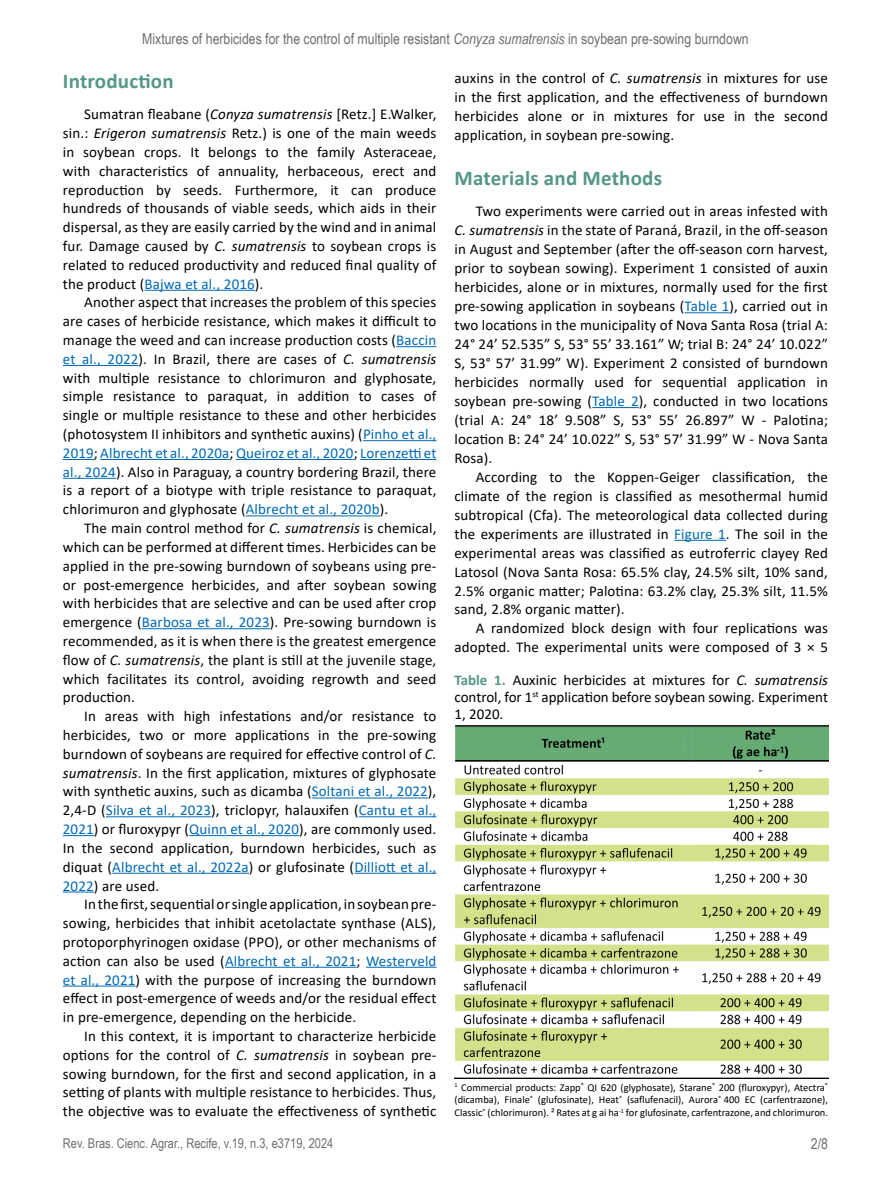
<style>
.page{position:relative;width:891px;height:1188px;background:#fff}
.page>*{position:absolute;margin:0;border:0;box-sizing:border-box;transform-origin:0 0}
.t1{font:700 21px "Calibri";letter-spacing:.01em;color:#549788}
.t2{font:15px/18.8px "Calibri";letter-spacing:.01em;color:#000;text-align:justify}
.t3{font:15px "Arial Narrow";color:#706f6f}
.t4{font:13.5px "Arial Narrow";color:#706f6f}
.t5{font:10.5px/12.6px "Calibri";color:#000;text-align:justify}
.s1{font-style:italic}
.s2{color:#0069b4}
.s3{font-weight:700;color:#549788}
</style>
<div class="page">
<hr style="left:144px;top:290px;width:111px;height:1px;background:#0069b4">
<hr style="left:396px;top:346px;width:40px;height:1px;background:#0069b4">
<hr style="left:63px;top:365px;width:76px;height:1px;background:#0069b4">
<hr style="left:363px;top:440px;width:73px;height:1px;background:#0069b4">
<hr style="left:63px;top:459px;width:31px;height:1px;background:#0069b4">
<hr style="left:100px;top:459px;width:130px;height:1px;background:#0069b4">
<hr style="left:236px;top:459px;width:118px;height:1px;background:#0069b4">
<hr style="left:360px;top:459px;width:76px;height:1px;background:#0069b4">
<hr style="left:63px;top:478px;width:53px;height:1px;background:#0069b4">
<hr style="left:246px;top:515px;width:134px;height:1px;background:#0069b4">
<hr style="left:142px;top:628px;width:128px;height:1px;background:#0069b4">
<hr style="left:312px;top:798px;width:116px;height:1px;background:#0069b4">
<hr style="left:106px;top:816px;width:105px;height:1px;background:#0069b4">
<hr style="left:359px;top:816px;width:77px;height:1px;background:#0069b4">
<hr style="left:63px;top:835px;width:31px;height:1px;background:#0069b4">
<hr style="left:189px;top:835px;width:110px;height:1px;background:#0069b4">
<hr style="left:112px;top:873px;width:137px;height:1px;background:#0069b4">
<hr style="left:354px;top:873px;width:82px;height:1px;background:#0069b4">
<hr style="left:63px;top:892px;width:31px;height:1px;background:#0069b4">
<hr style="left:225px;top:967px;width:132px;height:1px;background:#0069b4">
<hr style="left:366px;top:967px;width:71px;height:1px;background:#0069b4">
<hr style="left:63px;top:986px;width:73px;height:1px;background:#0069b4">
<hr style="left:685px;top:312px;width:45px;height:1px;background:#0069b4">
<hr style="left:592px;top:407px;width:47px;height:1px;background:#0069b4">
<hr style="left:674px;top:540px;width:52px;height:1px;background:#0069b4">
<img style="left:454px;top:726px;width:374px;height:353px">
<p class="t3" style="left:142px;top:28px;width:608px">Mixtures of herbicides for the control of multiple resistant <span class="s1">Conyza sumatrensis</span> in soybean pre-sowing burndown</p>
<h1 class="t1" style="left:63px;top:66px;width:112px">Introduction</h1>
<p class="t2" style="left:63px;top:105px;width:375px;text-indent:21px">Sumatran fleabane (<span class="s1">Conyza sumatrensis</span> [Retz.] E.Walker, sin.: <span class="s1">Erigeron sumatrensis</span> Retz.) is one of the main weeds in soybean crops. It belongs to the family Asteraceae, with characteristics of annuality, herbaceous, erect and reproduction by seeds. Furthermore, it can produce hundreds of thousands of viable seeds, which aids in their dispersal, as they are easily carried by the wind and in animal fur. Damage caused by <span class="s1">C. sumatrensis</span> to soybean crops is related to reduced productivity and reduced final quality of the product (<span class="s2">Bajwa et al., 2016</span>).</p>
<p class="t2" style="left:63px;top:293px;width:375px;text-indent:21px">Another aspect that increases the problem of this species are cases of herbicide resistance, which makes it difficult to manage the weed and can increase production costs (<span class="s2">Baccin et al., 2022</span>). In Brazil, there are cases of <span class="s1">C. sumatrensis </span>with multiple resistance to chlorimuron and glyphosate, simple resistance to paraquat, in addition to cases of single or multiple resistance to these and other herbicides (photosystem II inhibitors and synthetic auxins) (<span class="s2">Pinho et al., 2019</span>; <span class="s2">Albrecht et al., 2020a</span>; <span class="s2">Queiroz et al., 2020</span>; <span class="s2">Lorenzetti et al., 2024</span>). Also in Paraguay, a country bordering Brazil, there is a report of a biotype with triple resistance to paraquat, chlorimuron and glyphosate (<span class="s2">Albrecht et al., 2020b</span>).</p>
<p class="t2" style="left:63px;top:518px;width:375px;text-indent:21px">The main control method for <span class="s1">C. sumatrensis</span> is chemical, which can be performed at different times. Herbicides can be applied in the pre-sowing burndown of soybeans using pre&shy;or post-emergence herbicides, and after soybean sowing with herbicides that are selective and can be used after crop emergence (<span class="s2">Barbosa et al., 2023</span>). Pre-sowing burndown is recommended, as it is when there is the greatest emergence flow of <span class="s1">C. sumatrensis</span>, the plant is still at the juvenile stage, which facilitates its control, avoiding regrowth and seed production.</p>
<p class="t2" style="left:63px;top:706px;width:375px;text-indent:21px">In areas with high infestations and/or resistance to herbicides, two or more applications in the pre-sowing burndown of soybeans are required for effective control of <span class="s1">C. sumatrensis</span>. In the first application, mixtures of glyphosate with synthetic auxins, such as dicamba (<span class="s2">Soltani et al., 2022</span>), 2,4-D (<span class="s2">Silva et al., 2023</span>), triclopyr, halauxifen (<span class="s2">Cantu et al., 2021</span>) or fluroxypyr (<span class="s2">Quinn et al., 2020</span>), are commonly used.<br>In the second application, burndown herbicides, such as diquat (<span class="s2">Albrecht et al., 2022a</span>) or glufosinate (<span class="s2">Dilliott et al., 2022</span>) are used.</p>
<p class="t2" style="left:63px;top:895px;width:375px;text-indent:21px">In the first, sequential or single application, in soybean pre&shy;sowing, herbicides that inhibit acetolactate synthase (ALS), protoporphyrinogen oxidase (PPO), or other mechanisms of action can also be used (<span class="s2">Albrecht et al., 2021</span>; <span class="s2">Westerveld et al., 2021</span>) with the purpose of increasing the burndown effect in post-emergence of weeds and/or the residual effect in pre-emergence, depending on the herbicide.</p>
<p class="t2" style="left:63px;top:1026px;width:375px;text-indent:21px">In this context, it is important to characterize herbicide options for the control of <span class="s1">C. sumatrensis</span> in soybean pre&shy;sowing burndown, for the first and second application, in a setting of plants with multiple resistance to herbicides. Thus, the objective was to evaluate the effectiveness of synthetic</p>
<p class="t2" style="left:454px;top:68px;width:375px">auxins in the control of <span class="s1">C. sumatrensis</span> in mixtures for use in the first application, and the effectiveness of burndown herbicides alone or in mixtures for use in the second application, in soybean pre-sowing.</p>
<h1 class="t1" style="left:454px;top:163px;width:209px">Materials and Methods</h1>
<p class="t2" style="left:455px;top:201px;width:375px;text-indent:21px">Two experiments were carried out in areas infested with <span class="s1">C. sumatrensis</span> in the state of Paraná, Brazil, in the off-season in August and September (after the off-season corn harvest, prior to soybean sowing). Experiment 1 consisted of auxin herbicides, alone or in mixtures, normally used for the first pre-sowing application in soybeans (<span class="s2">Table 1</span>), carried out in two locations in the municipality of Nova Santa Rosa (trial A:<br>24° 24’ 52.535” S, 53° 55’ 33.161” W; trial B: 24° 24’ 10.022” S, 53° 57’ 31.99” W). Experiment 2 consisted of burndown herbicides normally used for sequential application in soybean pre-sowing (<span class="s2">Table 2</span>), conducted in two locations (trial A: 24° 18’ 9.508” S, 53° 55’ 26.897” W - Palotina; location B: 24° 24’ 10.022” S, 53° 57’ 31.99” W - Nova Santa Rosa).</p>
<p class="t2" style="left:455px;top:467px;width:375px;text-indent:21px">According to the Koppen-Geiger classification, the climate of the region is classified as mesothermal humid subtropical (Cfa). The meteorological data collected during the experiments are illustrated in <span class="s2">Figure 1</span>. The soil in the experimental areas was classified as eutroferric clayey Red Latosol (Nova Santa Rosa: 65.5% clay, 24.5% silt, 10% sand, 2.5% organic matter; Palotina: 63.2% clay, 25.3% silt, 11.5% sand, 2.8% organic matter).</p>
<p class="t2" style="left:455px;top:619px;width:375px;text-align:right">A randomized block design with four replications was adopted. The experimental units were composed of 3 × 5</p>
<p class="t2" style="left:454px;top:671px;width:375px;line-height:17.2px"><span class="s3">Table 1.</span> Auxinic herbicides at mixtures for <span class="s1">C. sumatrensis </span>control, for 1<sup>st</sup> application before soybean sowing. Experiment 1, 2020.</p>
<p class="t5" style="left:454px;top:1081px;width:375px"><sup>1</sup> Commercial products: Zapp<sup>®</sup> QI 620 (glyphosate), Starane<sup>®</sup> 200 (fluroxypyr), Atectra<sup>® </sup>(dicamba), Finale<sup>®</sup> (glufosinate), Heat<sup>®</sup> (saflufenacil), Aurora<sup>®</sup> 400 EC (carfentrazone), Classic<sup>®</sup> (chlorimuron). ² Rates at g ai ha<sup>-1</sup> for glufosinate, carfentrazone, and chlorimuron.</p>
<p class="t4" style="left:63px;top:1134px;width:272px">Rev. Bras. Cienc. Agrar., Recife, v.19, n.3, e3719, 2024</p>
<p class="t3" style="left:811px;top:1133px;width:19px">2/8</p>
</div>
